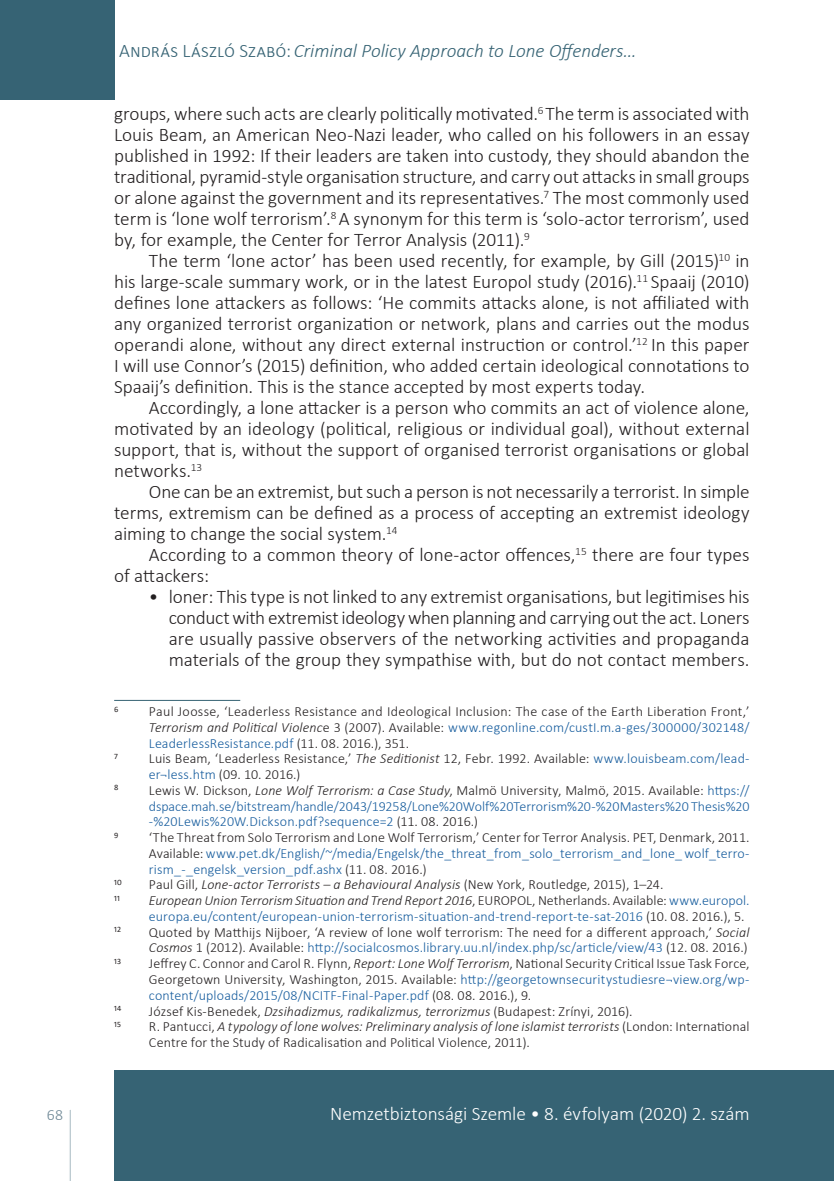
<style>
.page{position:relative;width:834px;height:1181px;background:#fff}
.page>*{position:absolute;margin:0;border:0;box-sizing:border-box;transform-origin:0 0}
.Body{font:300 19.25px/21px "Calibri";letter-spacing:-.005em;color:#231f20;text-align:justify}
.t1{font:italic 300 19.25px "Calibri";letter-spacing:-.005em;color:#366374}
.t2{font:300 19.25px "Calibri";letter-spacing:-.005em;color:#fff}
.t3{font:300 15.75px "Calibri";color:#6c8694}
.Footnote_text{font:300 14px/15.8px "Calibri";letter-spacing:.01em;color:#231f20}
.Footnote_text-2{font:300 14px/15.8px "Calibri";letter-spacing:.005em;color:#175d9e;text-align:justify}
.Footnote_text-3{font:italic 300 14px "Calibri";letter-spacing:.01em;color:#231f20}
.Footnote_text-4{font:8.22px "Calibri";letter-spacing:.015em;color:#231f20}
.s1{font-style:normal}
.s2{font-style:italic}
.s3{color:#175d9e}
.s4{color:#231f20}
.s5{font-style:italic;color:#231f20}
</style>
<div class="page">
<svg style="left:69px;top:1110px;width:2px;height:71px"></svg>
<div style="left:0;top:0;width:114px;height:99px;background:#366374"></div>
<div style="left:114px;top:1070px;width:719px;height:111px;background:#366374"></div>
<hr style="left:833px;top:1070px;width:1px;height:111px;background:#366374">
<hr style="left:114px;top:700px;width:126px;height:1px;background:#366374">
<p class="t1" style="left:119px;top:39px;width:519px"><span class="s1">András László Szabó:</span> Criminal Policy Approach to Lone Offenders…</p>
<p class="Body" style="left:114px;top:103px;width:636px">groups, where such acts are clearly politically motivated.<sup>6</sup> The term is associated with Louis Beam, an American Neo-Nazi leader, who called on his followers in an essay published in 1992: If their leaders are taken into custody, they should abandon the traditional, pyramid-style organisation structure, and carry out attacks in small groups or alone against the government and its representatives.<sup>7</sup> The most commonly used term is ‘lone wolf terrorism’.<sup>8</sup> A synonym for this term is ‘solo-actor terrorism’, used by, for example, the Center for Terror Analysis (2011).<sup>9</sup></p>
<p class="Body" style="left:114px;top:250px;width:636px;text-indent:35px">The term ‘lone actor’ has been used recently, for example, by Gill (2015)<sup>10</sup> in his large-scale summary work, or in the latest Europol study (2016).<sup>11</sup> Spaaij (2010) defines lone attackers as follows: ‘He commits attacks alone, is not affiliated with any organized terrorist organization or network, plans and carries out the modus operandi alone, without any direct external instruction or control.’<sup>12</sup> In this paper I will use Connor’s (2015) definition, who added certain ideological connotations to Spaaij’s definition. This is the stance accepted by most experts today.</p>
<p class="Body" style="left:114px;top:397px;width:636px;text-indent:35px">Accordingly, a lone attacker is a person who commits an act of violence alone, motivated by an ideology (political, religious or individual goal), without external support, that is, without the support of organised terrorist organisations or global networks.<sup>13</sup></p>
<p class="Body" style="left:114px;top:481px;width:636px;text-indent:35px">One can be an extremist, but such a person is not necessarily a terrorist. In simple terms, extremism can be defined as a process of accepting an extremist ideology aiming to change the social system.<sup>14</sup></p>
<p class="Body" style="left:114px;top:544px;width:636px;text-indent:35px">According to a common theory of lone-actor offences,<sup>15</sup> there are four types of attackers:</p>
<p class="Body" style="left:169px;top:586px;width:582px;text-indent:-20px">• loner: This type is not linked to any extremist organisations, but legitimises his conduct with extremist ideology when planning and carrying out the act. Loners are usually passive observers of the networking activities and propaganda materials of the group they sympathise with, but do not contact members.</p>
<p class="Footnote_text-4" style="left:114px;top:703px;width:6px">6</p>
<p class="Footnote_text" style="left:149px;top:703px;width:602px;text-align:justify">Paul Joosse, ‘Leaderless Resistance and Ideological Inclusion: The case of the Earth Liberation Front,’ <span class="s2">Terrorism and Political Violenc</span>e 3 (2007). Available: <span class="s3">www.regonline.com/custI.m.a-ges/300000/302148/ LeaderlessResistance.pdf</span> (11. 08. 2016.), 351.</p>
<p class="Footnote_text-4" style="left:114px;top:750px;width:5px">7</p>
<p class="Footnote_text" style="left:149px;top:751px;width:602px">Luis Beam, ‘Leaderless Resistance,’ <span class="s2">The Seditionist</span> 12, Febr. 1992. Available: <span class="s3">www.louisbeam.com/lead&shy;er¬less.htm</span> (09. 10. 2016.)</p>
<p class="Footnote_text-4" style="left:114px;top:782px;width:6px">8</p>
<p class="Footnote_text-2" style="left:149px;top:782px;width:602px"><span class="s4">Lewis W. Dickson,</span> <span class="s5">Lone Wolf Terrorism: a Case Study</span><span class="s4">, Malmö University, Malmö, 2015. Available:</span> https:// dspace.mah.se/bitstream/handle/2043/19258/Lone%20Wolf%20Terrorism%20-%20Masters%20 Thesis%20 -%20Lewis%20W.Dickson.pdf?sequence=2 <span class="s4">(11. 08. 2016.)</span></p>
<p class="Footnote_text-4" style="left:114px;top:829px;width:6px">9</p>
<p class="Footnote_text-2" style="left:149px;top:829px;width:602px"><span class="s4">‘The Threat from Solo Terrorism and Lone Wolf Terrorism,’ Center for Terror Analysis. PET, Denmark, 2011.<br>Available:</span> www.pet.dk/English/~/media/Engelsk/the_threat_from_solo_terrorism_and_lone_ wolf_terro&shy;rism_-_engelsk_version_pdf.ashx <span class="s4">(11. 08. 2016.)</span></p>
<p class="Footnote_text-4" style="left:114px;top:876px;width:9px">10</p>
<p class="Footnote_text-3" style="left:149px;top:876px;width:516px"><span class="s1">Paul Gill,</span> Lone-actor Terrorists – a Behavioural Analysis <span class="s1">(New York, Routledge, 2015), 1–24.</span></p>
<p class="Footnote_text-4" style="left:114px;top:892px;width:7px">11</p>
<p class="Footnote_text-2" style="left:149px;top:892px;width:602px"><span class="s5">European Union Terrorism Situation and Trend Report 2016</span><span class="s4">, EUROPOL, Netherlands. Available:</span> www.europol. europa.eu/content/european-union-terrorism-situation-and-trend-report-te-sat-2016 <span class="s4">(10. 08. 2016.), 5.</span></p>
<p class="Footnote_text-4" style="left:114px;top:923px;width:8px">12</p>
<p class="Footnote_text" style="left:149px;top:924px;width:602px">Quoted by Matthijs Nijboer, ‘A review of lone wolf terrorism: The need for a different approach,’ <span class="s2">Social<br>Cosmos</span> 1 (2012). Available: <span class="s3">http://socialcosmos.library.uu.nl/index.php/sc/article/view/43</span> (12. 08. 2016.)</p>
<p class="Footnote_text-4" style="left:114px;top:955px;width:8px">13</p>
<p class="Footnote_text" style="left:149px;top:955px;width:602px;text-align:justify">Jeffrey C. Connor and Carol R. Flynn, <span class="s2">Report: Lone Wolf Terrorism</span>, National Security Critical Issue Task Force, Georgetown University, Washington, 2015. Available: <span class="s3">http://georgetownsecuritystudiesre¬view.org/wp&shy;content/uploads/2015/08/NCITF-Final-Paper.pdf</span> (08. 08. 2016.), 9.</p>
<p class="Footnote_text-4" style="left:114px;top:1002px;width:9px">14</p>
<p class="Footnote_text" style="left:149px;top:1003px;width:485px">József Kis-Benedek, <span class="s2">Dzsihadizmus, radikalizmus, terrorizmus</span> (Budapest: Zrínyi, 2016).</p>
<p class="Footnote_text-4" style="left:114px;top:1018px;width:8px">15</p>
<p class="Footnote_text" style="left:149px;top:1018px;width:602px">R. Pantucci, <span class="s2">A typology of lone wolves: Preliminary analysis of lone islamist terrorists</span> (London: International<br>Centre for the Study of Radicalisation and Political Violence, 2011).</p>
<p class="t3" style="left:47px;top:1105px;width:18px">68</p>
<p class="t2" style="left:330px;top:1102px;width:421px">Nemzetbiztonsági Szemle • 8. évfolyam (2020) 2. szám</p>
</div>
